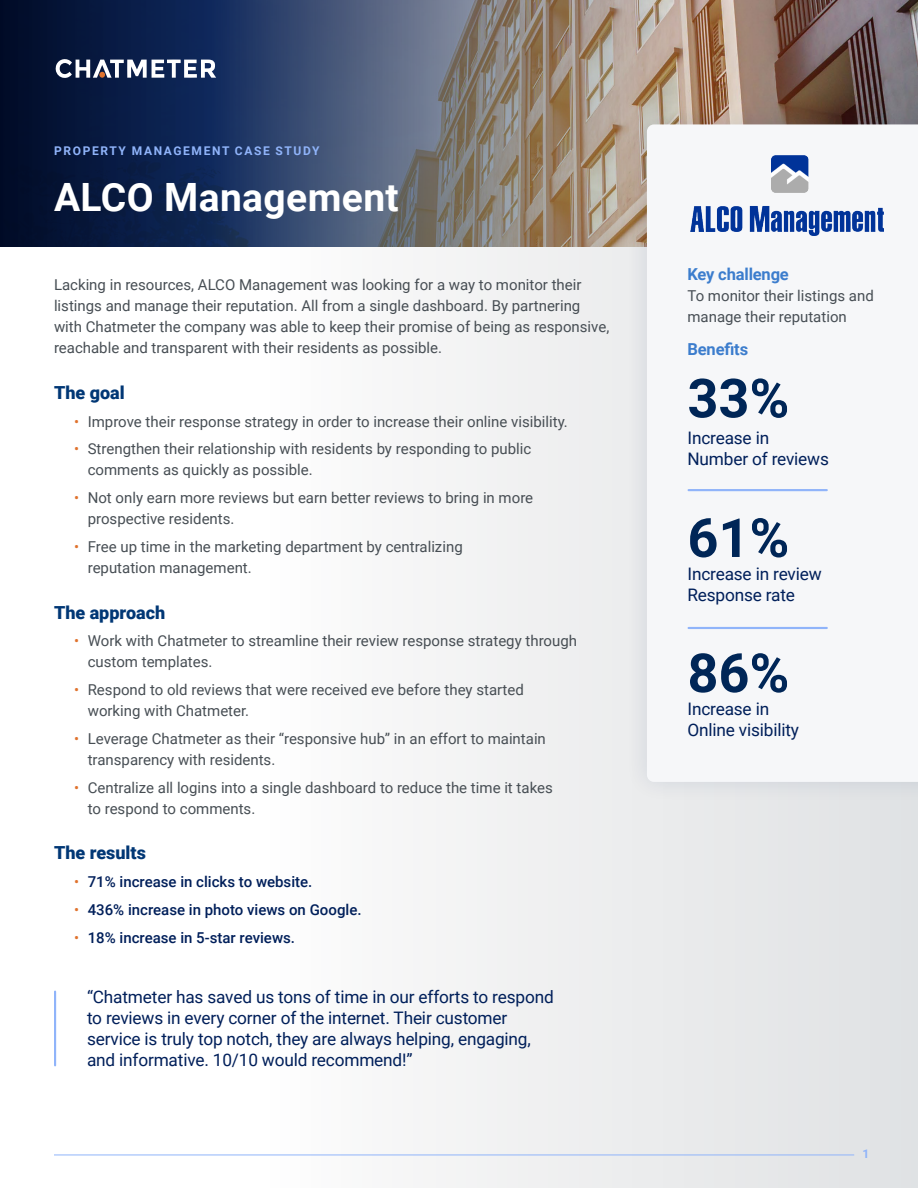
<style>
.page{position:relative;width:918px;height:1188px;background:#fff}
.page>*{position:absolute;margin:0;border:0;box-sizing:border-box;transform-origin:0 0}
.t1{font:700 54px "Roboto";color:#002657}
.t2{font:700 39px "Roboto";letter-spacing:.01em;color:#fff}
.t3{font:900 18px "Roboto";color:#003775}
.t4{font:17.25px/21px "Roboto";letter-spacing:-.01em;color:#001f5a}
.t5{font:700 16.5px "Roboto";letter-spacing:-.01em;color:#3c7dcd}
.t6{font:15px/21px "Roboto";color:#474e54}
.t7{font:500 15px "Roboto";color:#001f5a}
.t8{font:700 12px "Roboto";letter-spacing:.135em;color:#90b4fa}
.s1{color:#e0732e}
.s2{font-weight:400;color:#e0732e}
</style>
<div class="page">
<div style="left:267px;top:51px;width:651px;height:1137px;background:linear-gradient(to right,#fdfcfc,#dfe1e3)"></div>
<hr style="left:54px;top:1155px;width:800px;height:1px;background:#90b4fa">
<img style="left:718px;top:0;width:200px;height:101px">
<img style="left:0;top:0;width:718px;height:246px">
<svg style="left:55px;top:59px;width:161px;height:19px"></svg>
<div style="left:624px;top:101px;width:294px;height:703px;background:#001f5a;opacity:.11"></div>
<div style="left:647px;top:124px;width:271px;height:658px;background:#f6f7f9"></div>
<hr style="left:689px;top:489px;width:138px;height:2px;background:#90b4fa">
<hr style="left:689px;top:627px;width:138px;height:2px;background:#90b4fa">
<img style="left:687px;top:200px;width:196px;height:38px">
<img style="left:771px;top:155px;width:42px;height:38px">
<hr style="left:54px;top:992px;width:2px;height:73px;background:#90b4fa">
<p class="t8" style="left:54px;top:142px;width:267px">PROPERTY MANAGEMENT CASE STUDY</p>
<h2 class="t2" style="left:54px;top:170px;width:346px">ALCO Management</h2>
<p class="t6" style="left:54px;top:274px;width:557px">Lacking in resources, ALCO Management was looking for a way to monitor their listings and manage their reputation. All from a single dashboard. By partnering with Chatmeter the company was able to keep their promise of being as responsive, reachable and transparent with their residents as possible.</p>
<p class="t3" style="left:54px;top:380px;width:72px">The goal</p>
<p class="t6" style="left:74px;top:410px;width:495px"><span class="s1">•</span> Improve their response strategy in order to increase their online visibility.</p>
<p class="t6" style="left:88px;top:438px;width:445px;text-indent:-14px"><span class="s1">•</span> Strengthen their relationship with residents by responding to public comments as quickly as possible.</p>
<p class="t6" style="left:88px;top:487px;width:447px;text-indent:-14px"><span class="s1">•</span> Not only earn more reviews but earn better reviews to bring in more prospective residents.</p>
<p class="t6" style="left:88px;top:535px;width:377px;text-indent:-13px"><span class="s1">•</span> Free up time in the marketing department by centralizing reputation management.</p>
<p class="t3" style="left:54px;top:600px;width:113px">The approach</p>
<p class="t6" style="left:88px;top:630px;width:491px;text-indent:-14px"><span class="s1">•</span> Work with Chatmeter to streamline their review response strategy through custom templates.</p>
<p class="t6" style="left:88px;top:679px;width:438px;text-indent:-13px"><span class="s1">•</span> Respond to old reviews that were received eve before they started working with Chatmeter.</p>
<p class="t6" style="left:88px;top:727px;width:460px;text-indent:-14px"><span class="s1">•</span> Leverage Chatmeter as their “responsive hub” in an effort to maintain transparency with residents.</p>
<p class="t6" style="left:88px;top:776px;width:467px;text-indent:-14px"><span class="s1">•</span> Centralize all logins into a single dashboard to reduce the time it takes to respond to comments.</p>
<p class="t3" style="left:54px;top:840px;width:93px">The results</p>
<p class="t7" style="left:74px;top:871px;width:240px"><span class="s2">•</span> 71% increase in clicks to website.</p>
<p class="t7" style="left:74px;top:899px;width:289px"><span class="s2">•</span> 436% increase in photo views on Google.</p>
<p class="t7" style="left:74px;top:927px;width:222px"><span class="s2">•</span> 18% increase in 5-star reviews.</p>
<p class="t4" style="left:87px;top:986px;width:468px">“Chatmeter has saved us tons of time in our efforts to respond to reviews in every corner of the internet. Their customer service is truly top notch, they are always helping, engaging, and informative. 10/10 would recommend!”</p>
<p class="t5" style="left:687px;top:263px;width:103px">Key challenge</p>
<p class="t6" style="left:687px;top:285px;width:188px">To monitor their listings and manage their reputation</p>
<p class="t5" style="left:687px;top:338px;width:62px">Benefits</p>
<h1 class="t1" style="left:687px;top:360px;width:103px">33%</h1>
<p class="t4" style="left:687px;top:427px;width:143px">Increase in<br>Number of reviews</p>
<h1 class="t1" style="left:687px;top:500px;width:103px">61%</h1>
<p class="t4" style="left:687px;top:563px;width:136px">Increase in review<br>Response rate</p>
<h1 class="t1" style="left:687px;top:635px;width:103px">86%</h1>
<p class="t4" style="left:687px;top:698px;width:113px">Increase in<br>Online visibility</p>
<p class="t8" style="left:863px;top:1145px;width:8px">1</p>
</div>
